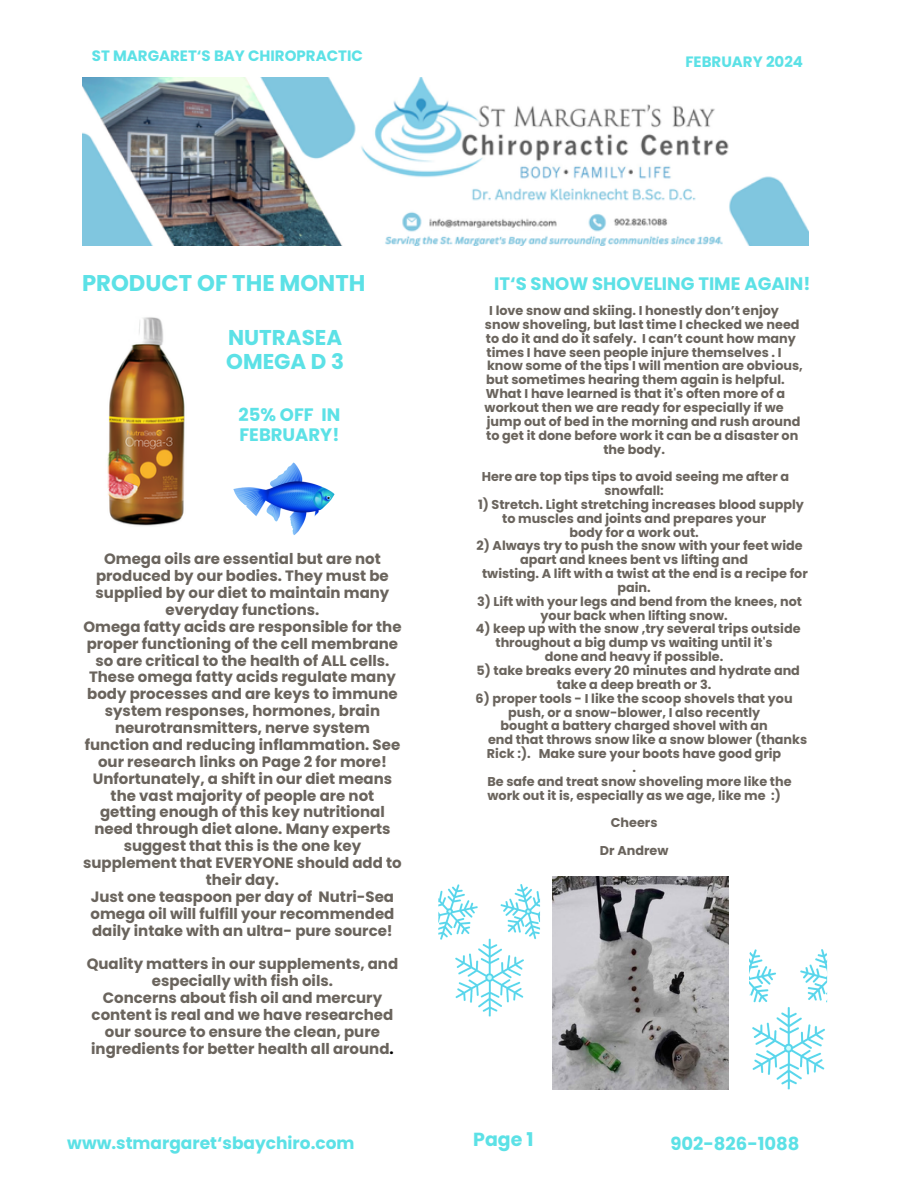
<style>
.page{position:relative;width:918px;height:1188px;background:#fff}
.page>*{position:absolute;margin:0;border:0;box-sizing:border-box;transform-origin:0 0}
.t1{font:700 22.8px "Poppins";color:#5ce1e6}
.t2{font:700 21.45px/24.2px "Poppins";color:#5ce1e6}
.t3{font:700 18.9px "Poppins";color:#5ce1e6}
.t4{font:700 18px/20.2px "Poppins";color:#5ce1e6}
.t5{font:700 16.95px "Poppins";color:#5ce1e6}
.t6{font:700 15px/16.8px "Poppins";color:#6a645d;text-align:center}
.t7{font:700 15px "Poppins";color:#5ce1e6}
.t8{font:700 12.75px/13.8px "Poppins";color:#6a645d}
.s1{color:#000}
</style>
<div class="page">
<img style="left:107px;top:317px;width:78px;height:209px">
<img style="left:553px;top:876px;width:175px;height:213px">
<img style="left:438px;top:884px;width:102px;height:132px;border-radius:7px">
<img style="left:749px;top:949px;width:78px;height:140px">
<img style="left:233px;top:462px;width:102px;height:73px">
<img style="left:82px;top:77px;width:726px;height:168px">
<h6 class="t7" style="left:92px;top:45px;width:273px">ST MARGARET‘S BAY CHIROPRACTIC</h6>
<h6 class="t7" style="left:685px;top:51px;width:119px">FEBRUARY 2024</h6>
<h1 class="t1" style="left:82px;top:267px;width:285px">PRODUCT OF THE MONTH</h1>
<h2 class="t2" style="left:226px;top:325px;width:119px">NUTRASEA<br>OMEGA D 3</h2>
<h1 class="t4" style="left:239px;top:405px;width:103px">25% OFF IN<br>FEBRUARY!</h1>
<h2 class="t6" style="left:83px;top:551px;width:320px">Omega oils are essential but are not produced by our bodies. They must be supplied by our diet to maintain many everyday functions.<br>Omega fatty acids are responsible for the proper functioning of the cell membrane so are critical to the health of ALL cells.<br>These omega fatty acids regulate many body processes and are keys to immune system responses, hormones, brain neurotransmitters, nerve system function and reducing inflammation. See our research links on Page 2 for more!<br>Unfortunately, a shift in our diet means the vast majority of people are not getting enough of this key nutritional need through diet alone. Many experts suggest that this is the one key supplement that EVERYONE should add to their day.<br>Just one teaspoon per day of Nutri-Sea omega oil will fulfill your recommended daily intake with an ultra- pure source!</h2>
<p class="t6" style="left:87px;top:956px;width:313px">Quality matters in our supplements, and especially with fish oils.<br>Concerns about fish oil and mercury content is real and we have researched our source to ensure the clean, pure ingredients for better health all around<span class="s1">.</span></p>
<p class="t4" style="left:494px;top:273px;width:318px">IT‘S SNOW SHOVELING TIME AGAIN!</p>
<p class="t8" style="left:489px;top:304px;width:291px">I love snow and skiing. I honestly don’t enjoy</p>
<p class="t8" style="left:485px;top:318px;width:316px">snow shoveling, but last time I checked we need</p>
<p class="t8" style="left:486px;top:331px;width:312px">to do it and do it safely. I can’t count how many</p>
<p class="t8" style="left:487px;top:345px;width:297px">times I have seen people injure themselves . I</p>
<p class="t8" style="left:487px;top:359px;width:317px">know some of the tips I will mention are obvious,</p>
<p class="t8" style="left:486px;top:373px;width:300px">but sometimes hearing them again is helpful.</p>
<p class="t8" style="left:485px;top:387px;width:302px">What I have learned is that it's often more of a workout then we are ready for especially if we</p>
<p class="t8" style="left:487px;top:414px;width:315px">jump out of bed in the morning and rush around</p>
<p class="t8" style="left:603px;top:428px;width:196px;text-indent:-117px">to get it done before work it can be a disaster on the body.</p>
<p class="t8" style="left:482px;top:470px;width:309px;text-align:center">Here are top tips tips to avoid seeing me after a snowfall:</p>
<p class="t8" style="left:478px;top:498px;width:327px">1) Stretch. Light stretching increases blood supply</p>
<p class="t8" style="left:502px;top:511px;width:266px">to muscles and joints and prepares your</p>
<p class="t8" style="left:569px;top:525px;width:131px">body for a work out.</p>
<p class="t8" style="left:520px;top:539px;width:284px;text-indent:-44px">2) Always try to push the snow with your feet wide apart and knees bent vs lifting and</p>
<p class="t8" style="left:617px;top:567px;width:192px;text-indent:-135px">twisting. A lift with a twist at the end is a recipe for pain.</p>
<p class="t8" style="left:541px;top:594px;width:263px;text-indent:-64px">3) Lift with your legs and bend from the knees, not your back when lifting snow.</p>
<p class="t8" style="left:496px;top:622px;width:307px;text-indent:-20px">4) keep up with the snow ,try several trips outside throughout a big dump vs waiting until it's</p>
<p class="t8" style="left:545px;top:650px;width:180px">done and heavy if possible.</p>
<p class="t8" style="left:557px;top:664px;width:245px;text-indent:-81px">5) take breaks every 20 minutes and hydrate and take a deep breath or 3.</p>
<p class="t8" style="left:476px;top:691px;width:319px;text-align:center">6) proper tools - I like the scoop shovels that you push, or a snow-blower, I also recently</p>
<p class="t8" style="left:501px;top:719px;width:269px">bought a battery charged shovel with an</p>
<p class="t8" style="left:488px;top:733px;width:321px">end that throws snow like a snow blower (thanks</p>
<p class="t8" style="left:487px;top:747px;width:296px">Rick :). Make sure your boots have good grip</p>
<p class="t8" style="left:632px;top:761px;width:5px">.</p>
<p class="t8" style="left:488px;top:774px;width:306px">Be safe and treat snow shoveling more like the work out it is, especially as we age, like me :)</p>
<p class="t8" style="left:611px;top:816px;width:48px">Cheers</p>
<p class="t8" style="left:600px;top:844px;width:70px">Dr Andrew</p>
<p class="t5" style="left:67px;top:1131px;width:289px">www.stmargaret‘sbaychiro.com</p>
<h4 class="t3" style="left:473px;top:1126px;width:62px">Page 1</h4>
<h3 class="t4" style="left:670px;top:1134px;width:131px">902-826-1088</h3>
</div>
